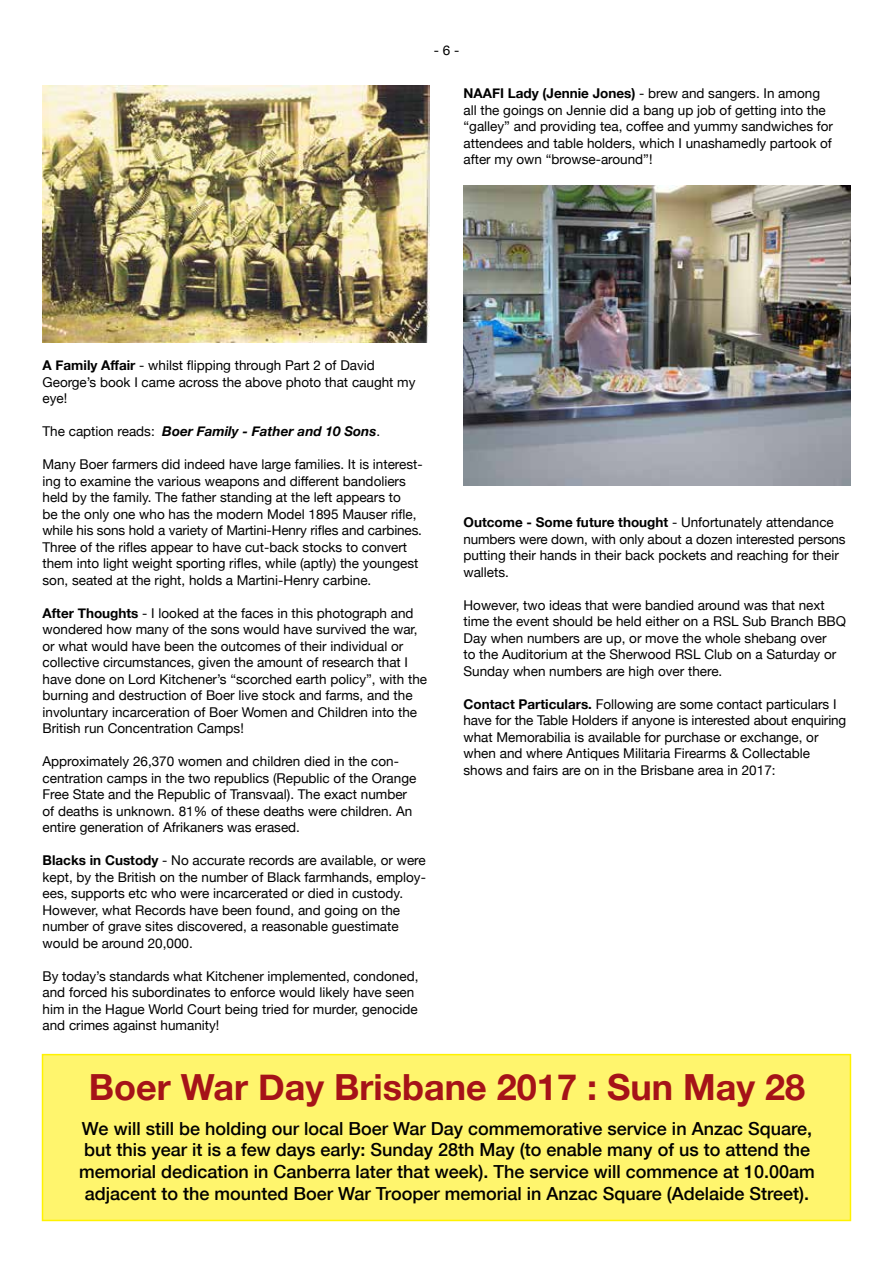
<style>
.page{position:relative;width:893px;height:1263px;background:#fff}
.page>*{position:absolute;margin:0;border:0;box-sizing:border-box;transform-origin:0 0}
.t1{font:700 36px "Helvetica Neue";color:#a51318}
.t2{font:500 18px/21.6px "Helvetica Neue";color:#000;text-align:center}
.t3{font:13.5px/16.5px "Helvetica Neue";color:#000}
.t4{font:italic 700 13.5px "Helvetica Neue";color:#000}
.s1{font-weight:700}
.s2{font-weight:400;font-style:normal}
</style>
<div class="page">
<img style="left:43px;top:85px;width:386px;height:257px">
<img style="left:463px;top:185px;width:387px;height:300px">
<div style="left:42px;top:1054px;width:809px;height:167px;background:#fff56d;border:2px solid #fff200"></div>
<p class="t3" style="left:434px;top:41px;width:27px">- 6 -</p>
<p class="t3" style="left:463px;top:84px;width:371px"><span class="s1">NAAFI Lady (Jennie Jones)</span> - brew and sangers. In among all the goings on Jennie did a bang up job of getting into the “galley” and providing tea, coffee and yummy sandwiches for attendees and table holders, which I unashamedly partook of after my own “browse-around”!</p>
<p class="t3" style="left:43px;top:356px;width:374px"><span class="s1">A Family Affair</span> - whilst flipping through Part 2 of David<br>George’s book I came across the above photo that caught my eye!</p>
<p class="t4" style="left:43px;top:421px;width:339px"><span class="s2">The caption reads:</span> Boer Family - Father and 10 Sons<span class="s2">.</span></p>
<p class="t3" style="left:43px;top:455px;width:382px">Many Boer farmers did indeed have large families. It is interest&shy;ing to examine the various weapons and different bandoliers held by the family. The father standing at the left appears to<br>be the only one who has the modern Model 1895 Mauser rifle, while his sons hold a variety of Martini-Henry rifles and carbines.<br>Three of the rifles appear to have cut-back stocks to convert them into light weight sporting rifles, while (aptly) the youngest son, seated at the right, holds a Martini-Henry carbine.</p>
<p class="t3" style="left:43px;top:604px;width:386px"><span class="s1">After Thoughts</span> - I looked at the faces in this photograph and wondered how many of the sons would have survived the war, or what would have been the outcomes of their individual or collective circumstances, given the amount of research that I have done on Lord Kitchener’s “scorched earth policy”, with the burning and destruction of Boer live stock and farms, and the involuntary incarceration of Boer Women and Children into the British run Concentration Camps!</p>
<p class="t3" style="left:43px;top:752px;width:375px">Approximately 26,370 women and children died in the con&shy;centration camps in the two republics (Republic of the Orange Free State and the Republic of Transvaal). The exact number of deaths is unknown. 81% of these deaths were children. An entire generation of Afrikaners was erased.</p>
<p class="t3" style="left:43px;top:851px;width:385px"><span class="s1">Blacks in Custody</span> - No accurate records are available, or were kept, by the British on the number of Black farmhands, employ&shy;ees, supports etc who were incarcerated or died in custody.<br>However, what Records have been found, and going on the number of grave sites discovered, a reasonable guestimate would be around 20,000.</p>
<p class="t3" style="left:43px;top:967px;width:377px">By today’s standards what Kitchener implemented, condoned, and forced his subordinates to enforce would likely have seen him in the Hague World Court being tried for murder, genocide and crimes against humanity!</p>
<p class="t3" style="left:463px;top:513px;width:384px"><span class="s1">Outcome - Some future thought</span> - Unfortunately attendance numbers were down, with only about a dozen interested persons putting their hands in their back pockets and reaching for their wallets.</p>
<p class="t3" style="left:463px;top:596px;width:384px">However, two ideas that were bandied around was that next time the event should be held either on a RSL Sub Branch BBQ Day when numbers are up, or move the whole shebang over<br>to the Auditorium at the Sherwood RSL Club on a Saturday or Sunday when numbers are high over there.</p>
<p class="t3" style="left:463px;top:695px;width:384px"><span class="s1">Contact Particulars.</span> Following are some contact particulars I have for the Table Holders if anyone is interested about enquiring what Memorabilia is available for purchase or exchange, or when and where Antiques Militaria Firearms &amp; Collectable shows and fairs are on in the Brisbane area in 2017:</p>
<h1 class="t1" style="left:89px;top:1055px;width:718px">Boer War Day Brisbane 2017 : Sun May 28</h1>
<p class="t2" style="left:79px;top:1117px;width:737px">We will still be holding our local Boer War Day commemorative service in Anzac Square, but this year it is a few days early: Sunday 28th May (to enable many of us to attend the memorial dedication in Canberra later that week). The service will commence at 10.00am adjacent to the mounted Boer War Trooper memorial in Anzac Square (Adelaide Street).</p>
</div>
